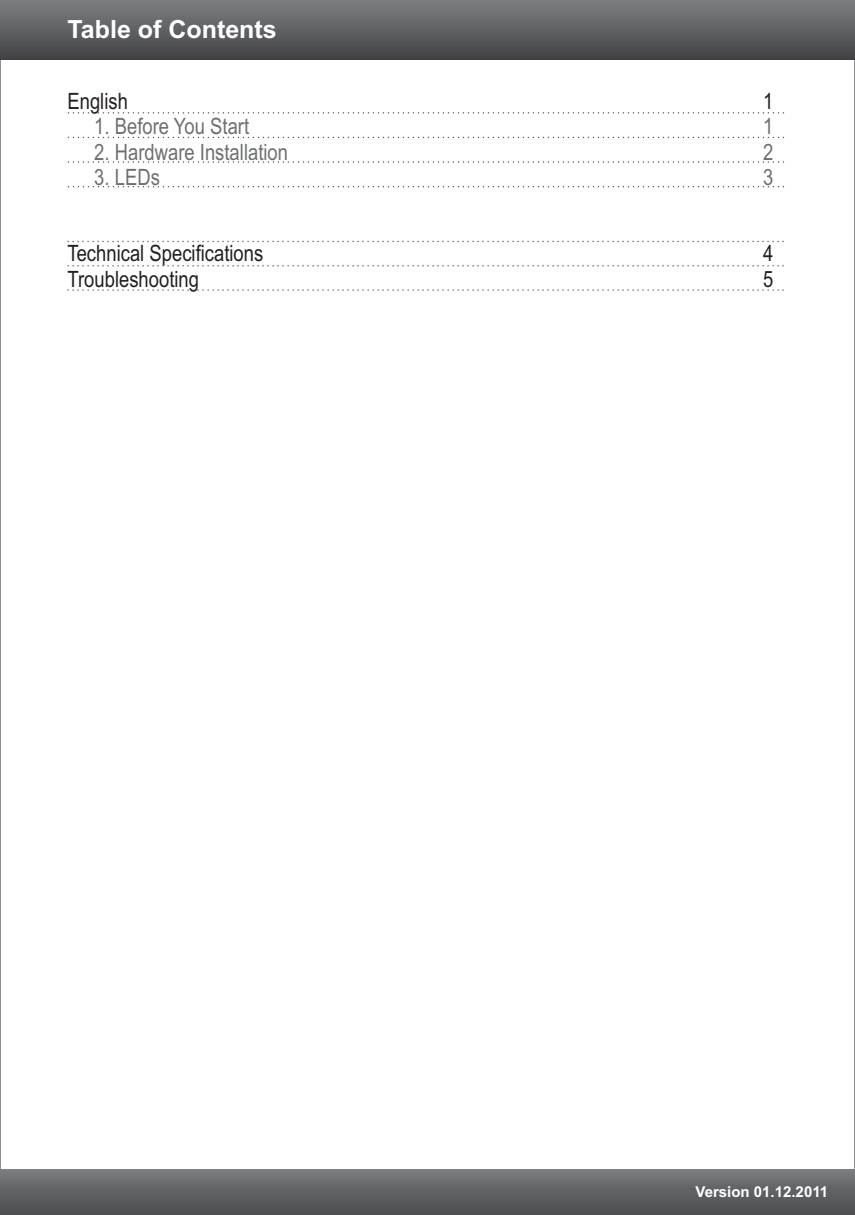
<style>
.page{position:relative;width:855px;height:1215px;background:#fff}
.page>*{position:absolute;margin:0;border:0;box-sizing:border-box;transform-origin:0 0}
.t1{font:700 25px "Arial";color:#fff}
.t2{font:22.5px "Arial Narrow";color:#231f20}
.t3{font:22.5px "Arial Narrow";color:#6d6f71}
.t4{font:700 15px "Arial";color:#fff}
</style>
<div class="page">
<div style="left:0;top:0;width:855px;height:59px;background:linear-gradient(to bottom,#7d7f82,#434244)"></div>
<div style="left:0;top:1170px;width:855px;height:45px;background:linear-gradient(to bottom,#77797c,#4b4c4e)"></div>
<svg style="left:67px;top:289px;width:717px;height:2px"></svg>
<svg style="left:67px;top:265px;width:717px;height:1px"></svg>
<svg style="left:67px;top:241px;width:717px;height:1px"></svg>
<svg style="left:68px;top:186px;width:717px;height:1px"></svg>
<svg style="left:68px;top:161px;width:716px;height:2px"></svg>
<svg style="left:68px;top:137px;width:717px;height:1px"></svg>
<svg style="left:68px;top:112px;width:717px;height:1px"></svg>
<p class="t1" style="left:68px;top:20px;width:211px">Table of Contents</p>
<p class="t2" style="left:68px;top:92px;width:62px">English</p>
<p class="t2" style="left:763px;top:92px;width:12px">1</p>
<p class="t3" style="left:94px;top:118px;width:156px">1. Before You Start</p>
<p class="t3" style="left:94px;top:143px;width:195px">2. Hardware Installation</p>
<p class="t3" style="left:763px;top:143px;width:12px">2</p>
<p class="t3" style="left:94px;top:169px;width:67px">3. LEDs</p>
<p class="t3" style="left:763px;top:169px;width:12px">3</p>
<p class="t3" style="left:763px;top:118px;width:12px">1</p>
<p class="t2" style="left:68px;top:245px;width:197px">Technical Specifications</p>
<p class="t2" style="left:763px;top:245px;width:12px">4</p>
<p class="t2" style="left:67px;top:271px;width:133px">Troubleshooting</p>
<p class="t2" style="left:763px;top:271px;width:12px">5</p>
<p class="t4" style="left:696px;top:1186px;width:134px">Version 01.12.2011</p>
</div>
